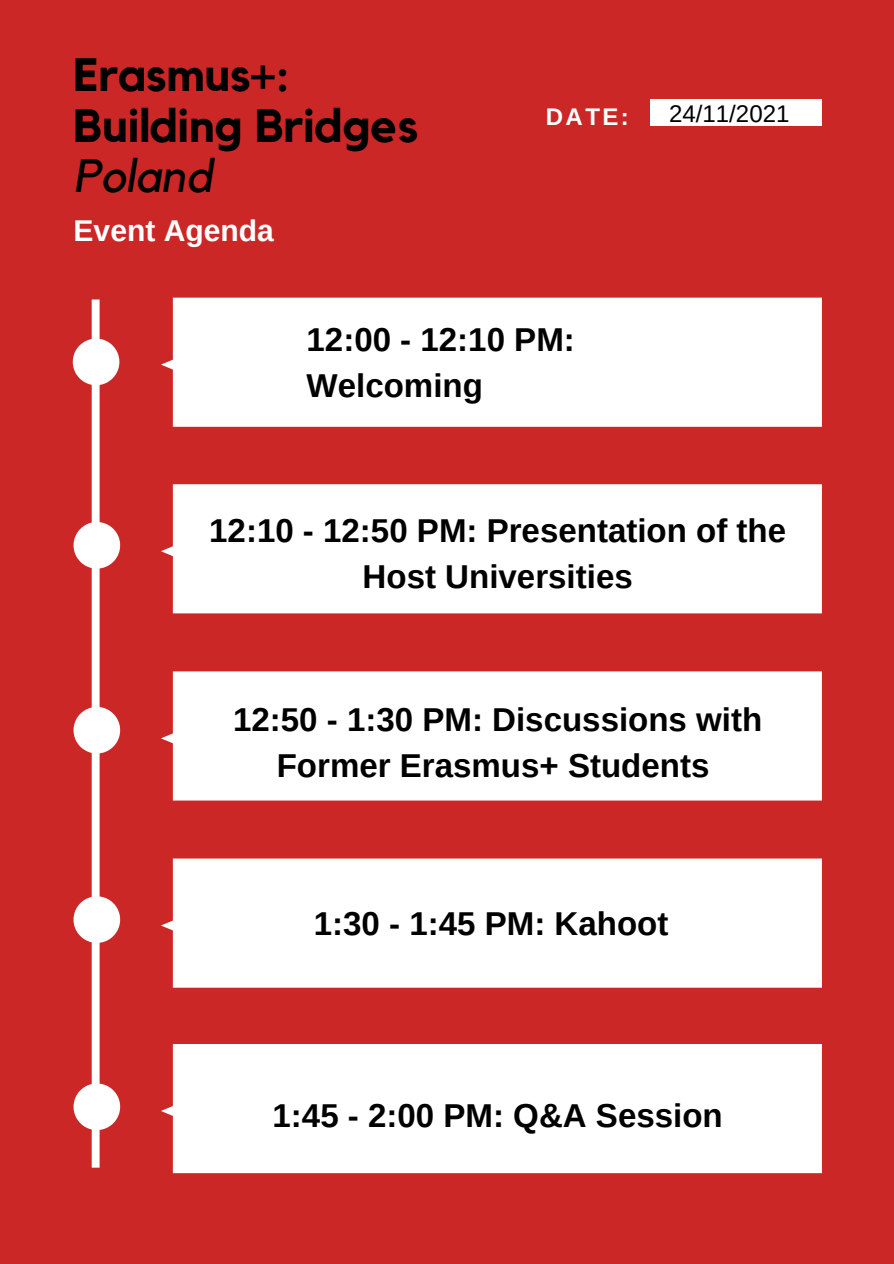
<style>
.page{position:relative;width:894px;height:1264px;background:#fff}
.page>*{position:absolute;margin:0;border:0;box-sizing:border-box;transform-origin:0 0}
.t1{font:700 46.5px/50.7px "Kollektif";color:#000}
.t2{font:700 33px/46.2px "Arimo";color:#000;text-align:center}
.t3{font:700 30px "Arimo";color:#fff}
.t4{font:24px "Arimo";color:#000}
.t5{font:700 24px "Arimo";color:#fff}
.s1{font-weight:400;font-style:italic}
</style>
<div class="page">
<div style="left:0;top:0;width:893px;height:1263px;background:#cb2727"></div>
<svg style="left:73px;top:299px;width:47px;height:868px"></svg>
<div style="left:161px;top:297px;width:660px;height:130px;background:#fff"></div>
<div style="left:161px;top:484px;width:660px;height:129px;background:#fff"></div>
<div style="left:161px;top:671px;width:660px;height:129px;background:#fff"></div>
<div style="left:161px;top:858px;width:660px;height:129px;background:#fff"></div>
<div style="left:161px;top:1044px;width:660px;height:129px;background:#fff"></div>
<div style="left:650px;top:100px;width:171px;height:26px;background:#fff"></div>
<p class="t1" style="left:73px;top:51px;width:346px">Erasmus+:<br>Building Bridges<br><span class="s1">Poland</span></p>
<p class="t3" style="left:74px;top:214px;width:202px">Event Agenda</p>
<p class="t5" style="left:545px;top:103px;width:84px">DATE:</p>
<p class="t4" style="left:669px;top:100px;width:122px">24/11/2021</p>
<p class="t2" style="left:306px;top:316px;width:270px;text-align:left">12:00 - 12:10 PM:<br>Welcoming</p>
<p class="t2" style="left:209px;top:507px;width:578px">12:10 - 12:50 PM: Presentation of the<br>Host Universities</p>
<p class="t2" style="left:233px;top:696px;width:530px">12:50 - 1:30 PM: Discussions with<br>Former Erasmus+ Students</p>
<p class="t2" style="left:314px;top:900px;width:356px">1:30 - 1:45 PM: Kahoot</p>
<p class="t2" style="left:272px;top:1092px;width:451px">1:45 - 2:00 PM: Q&amp;A Session</p>
</div>
